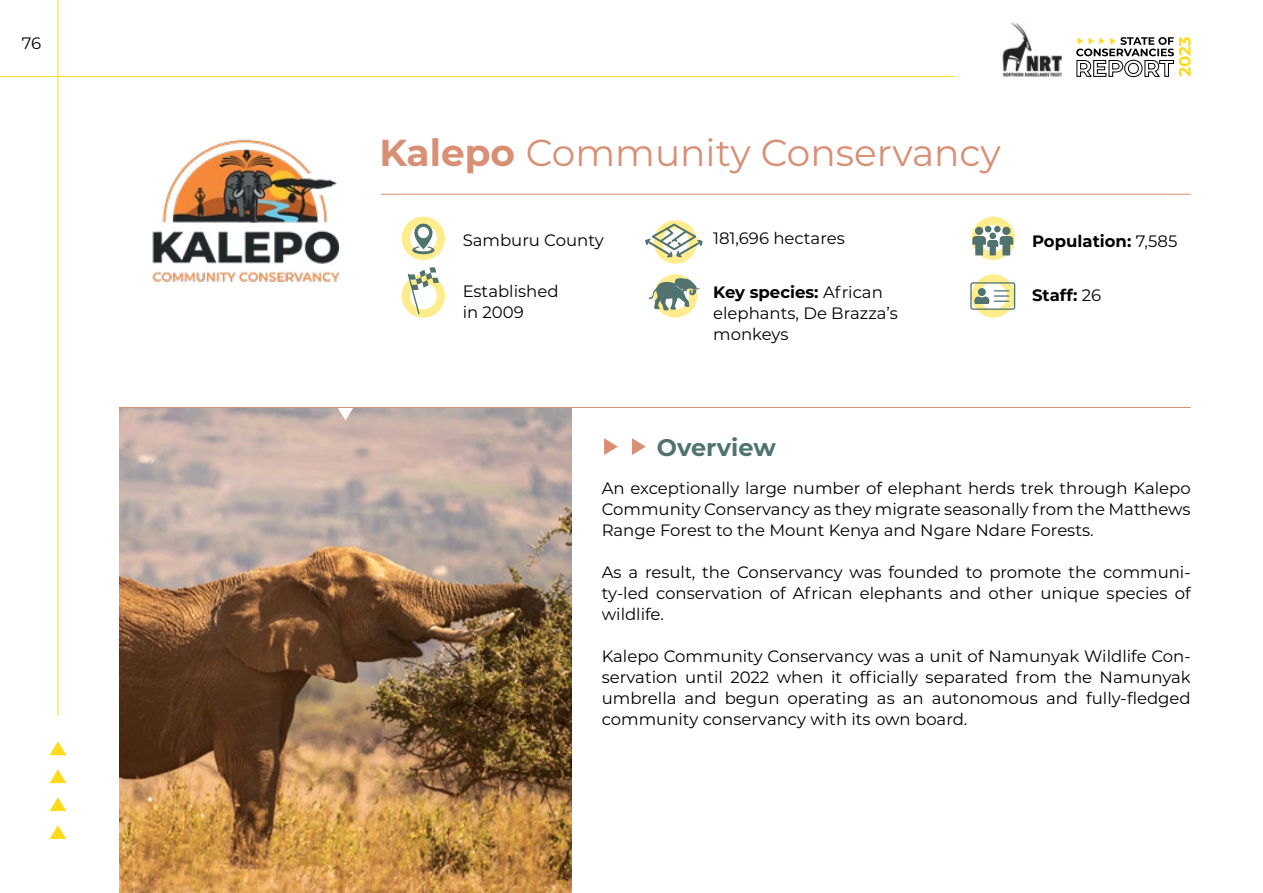
<style>
.page{position:relative;width:1263px;height:893px;background:#fff}
.page>*{position:absolute;margin:0;border:0;box-sizing:border-box;transform-origin:0 0}
.t1{font:37.5px "Montserrat";color:#d98f74}
.t2{font:700 24px "Montserrat";color:#50736f}
.t3{font:16.5px/21px "Montserrat";color:#000;text-align:justify}
.t4{font:700 16.5px "Montserrat";color:#000}
.s1{font-weight:700}
.s2{font-weight:400}
</style>
<div class="page">
<svg style="left:50px;top:825px;width:16px;height:14px"></svg>
<svg style="left:50px;top:797px;width:16px;height:14px"></svg>
<svg style="left:50px;top:769px;width:16px;height:14px"></svg>
<svg style="left:50px;top:741px;width:16px;height:14px"></svg>
<img style="left:1002px;top:22px;width:60px;height:55px">
<hr style="left:0;top:76px;width:954px;height:1px;background:#ffda1a">
<hr style="left:58px;top:0;width:1px;height:715px;background:#ffda1a">
<svg style="left:1076px;top:37px;width:115px;height:40px"></svg>
<img style="left:119px;top:408px;width:453px;height:485px">
<svg style="left:402px;top:267px;width:43px;height:51px"></svg>
<svg style="left:402px;top:217px;width:43px;height:43px"></svg>
<svg style="left:648px;top:274px;width:52px;height:44px"></svg>
<svg style="left:972px;top:217px;width:43px;height:43px"></svg>
<div style="left:989px;top:232px;width:7px;height:7px;background:#50736f;border-radius:50%"></div>
<svg style="left:970px;top:274px;width:45px;height:44px"></svg>
<svg style="left:645px;top:220px;width:58px;height:44px"></svg>
<svg style="left:337px;top:408px;width:17px;height:12px"></svg>
<hr style="left:119px;top:407px;width:1072px;height:1px;background:#d98f74">
<hr style="left:381px;top:194px;width:810px;height:1px;background:#d98f74">
<svg style="left:604px;top:438px;width:14px;height:17px"></svg>
<svg style="left:632px;top:438px;width:14px;height:17px"></svg>
<img style="left:152px;top:139px;width:188px;height:146px">
<p class="t3" style="left:22px;top:32px;width:21px">76</p>
<h1 class="t1" style="left:379px;top:127px;width:623px"><span class="s1">Kalepo</span> Community Conservancy</h1>
<p class="t3" style="left:463px;top:229px;width:143px">Samburu County</p>
<p class="t3" style="left:463px;top:280px;width:97px">Established in 2009</p>
<p class="t3" style="left:713px;top:227px;width:133px">181,696 hectares</p>
<p class="t4" style="left:1032px;top:229px;width:147px">Population: <span class="s2">7,585</span></p>
<p class="t4" style="left:713px;top:281px;width:171px">Key species: <span class="s2">African</span></p>
<p class="t4" style="left:1032px;top:283px;width:71px">Staff: <span class="s2">26</span></p>
<p class="t3" style="left:713px;top:302px;width:186px">elephants, De Brazza’s monkeys</p>
<h2 class="t2" style="left:657px;top:430px;width:121px">Overview</h2>
<p class="t3" style="left:602px;top:477px;width:590px">An exceptionally large number of elephant herds trek through Kalepo Community Conservancy as they migrate seasonally from the Matthews Range Forest to the Mount Kenya and Ngare Ndare Forests.</p>
<p class="t3" style="left:602px;top:561px;width:590px">As a result, the Conservancy was founded to promote the communi&shy;ty-led conservation of African elephants and other unique species of wildlife.</p>
<p class="t3" style="left:602px;top:645px;width:590px">Kalepo Community Conservancy was a unit of Namunyak Wildlife Con&shy;servation until 2022 when it officially separated from the Namunyak umbrella and begun operating as an autonomous and fully-fledged community conservancy with its own board.</p>
</div>
